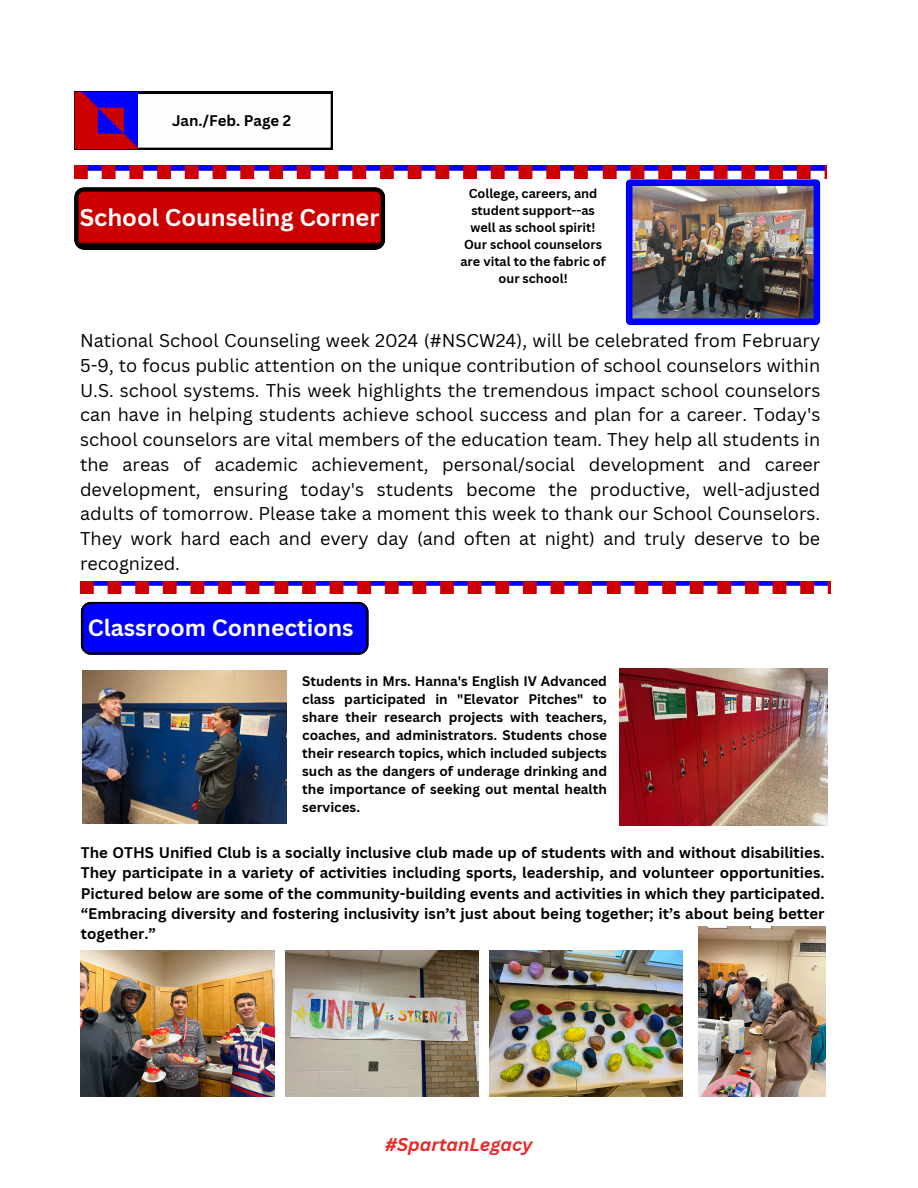
<style>
.page{position:relative;width:918px;height:1188px;background:#fff}
.page>*{position:absolute;margin:0;border:0;box-sizing:border-box;transform-origin:0 0}
.t1{font:700 23.7px "Canva Sans";color:#fffefe}
.t2{font:700 22.95px "Canva Sans";color:#fffefe}
.t3{font:18px/24.8px "Canva Sans";color:#000}
.t4{font:italic 700 18px "Canva Sans";color:#ed2727}
.t5{font:700 15px/20.2px "Canva Sans";color:#000;text-align:justify}
.t6{font:700 13.5px/18px "Canva Sans";color:#000;text-align:justify}
.t7{font:700 12.6px/17px "Canva Sans";color:#000;text-align:center}
</style>
<div class="page">
<img style="left:80px;top:581px;width:750px;height:13px">
<svg style="left:74px;top:92px;width:259px;height:58px"></svg>
<img style="left:74px;top:93px;width:63px;height:56px">
<img style="left:74px;top:165px;width:753px;height:14px">
<svg style="left:74px;top:187px;width:311px;height:63px;background:#a30101"></svg>
<img style="left:626px;top:179px;width:194px;height:146px">
<svg style="left:81px;top:602px;width:287px;height:53px;background:#0101e7"></svg>
<img style="left:83px;top:671px;width:203px;height:153px">
<img style="left:619px;top:669px;width:208px;height:156px">
<img style="left:81px;top:951px;width:193px;height:145px">
<img style="left:699px;top:926px;width:127px;height:170px">
<img style="left:285px;top:951px;width:194px;height:145px">
<img style="left:489px;top:951px;width:194px;height:145px">
<p class="t5" style="left:172px;top:110px;width:121px">Jan./Feb. Page 2</p>
<p class="t1" style="left:80px;top:201px;width:301px">School Counseling Corner</p>
<p class="t7" style="left:464px;top:185px;width:139px">College, careers, and student support--as well as school spirit!<br>Our school counselors</p>
<p class="t7" style="left:460px;top:253px;width:147px">are vital to the fabric of our school!</p>
<p class="t3" style="left:80px;top:328px;width:742px">National School Counseling week 2024 (#NSCW24), will be celebrated from February<br>5-9, to focus public attention on the unique contribution of school counselors within</p>
<p class="t3" style="left:80px;top:377px;width:742px;text-align:justify">U.S. school systems. This week highlights the tremendous impact school counselors can have in helping students achieve school success and plan for a career. Today's school counselors are vital members of the education team. They help all students in the areas of academic achievement, personal/social development and career development, ensuring today's students become the productive, well-adjusted adults of tomorrow. Please take a moment this week to thank our School Counselors.<br>They work hard each and every day (and often at night) and truly deserve to be recognized.</p>
<p class="t2" style="left:88px;top:611px;width:267px">Classroom Connections</p>
<p class="t6" style="left:302px;top:672px;width:306px">Students in Mrs. Hanna's English IV Advanced class participated in "Elevator Pitches" to share their research projects with teachers, coaches, and administrators. Students chose their research topics, which included subjects such as the dangers of underage drinking and the importance of seeking out mental health services.</p>
<p class="t5" style="left:81px;top:842px;width:745px">The OTHS Unified Club is a socially inclusive club made up of students with and without disabilities.<br>They participate in a variety of activities including sports, leadership, and volunteer opportunities.<br>Pictured below are some of the community-building events and activities in which they participated. “Embracing diversity and fostering inclusivity isn’t just about being together; it’s about being better</p>
<p class="t5" style="left:81px;top:923px;width:77px">together.”</p>
<p class="t4" style="left:385px;top:1132px;width:149px">#SpartanLegacy</p>
</div>
